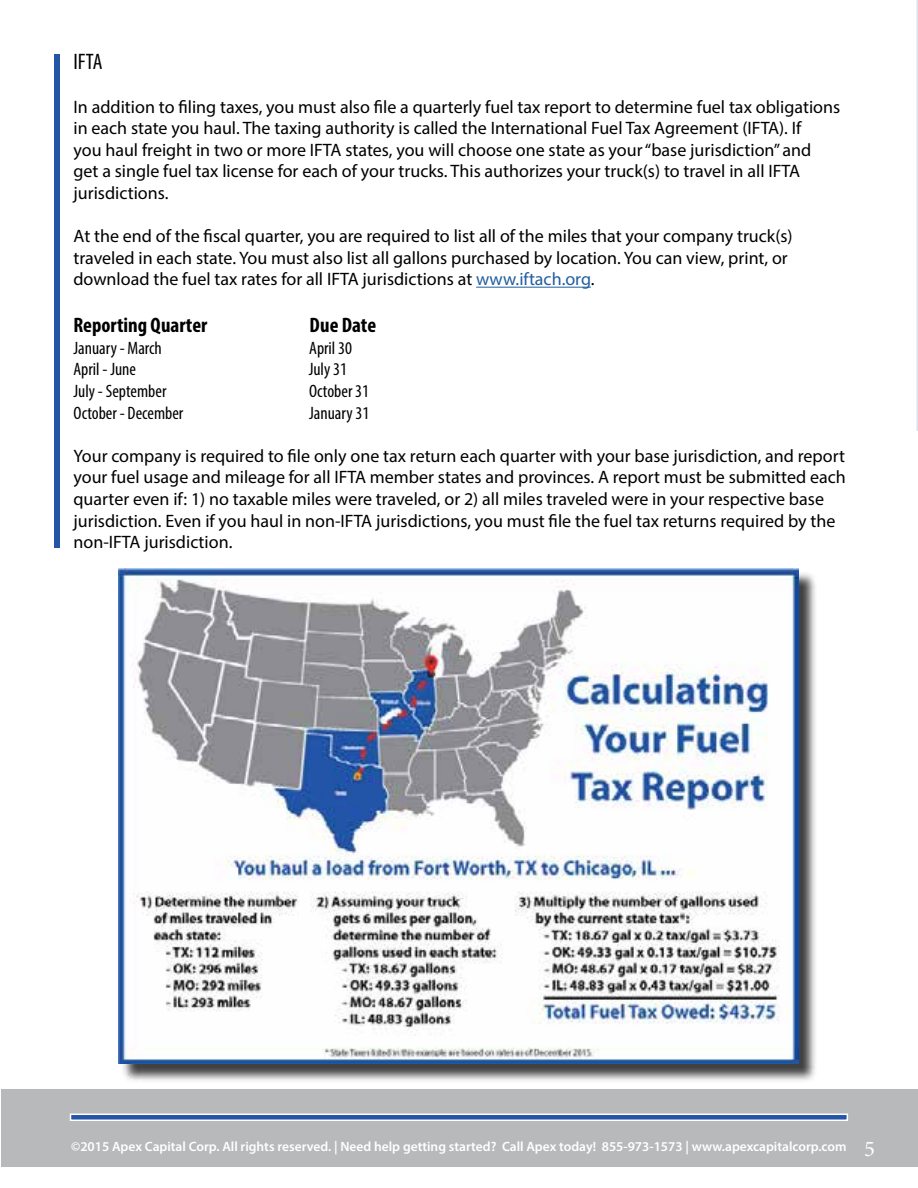
<style>
.page{position:relative;width:918px;height:1188px;background:#fff}
.page>*{position:absolute;margin:0;border:0;box-sizing:border-box;transform-origin:0 0}
.t1{font:condensed 22.5px "Myriad Pro";color:#000}
.t2{font:22.5px "Minion Pro";color:#fff}
.t3{font:700 condensed 21px "Myriad Pro";color:#000}
.t4{font:18px/21.6px "Myriad Pro";color:#000}
.t5{font:condensed 18px "Myriad Pro";color:#000}
.t6{font:600 13.5px "Myriad Pro";color:#fff}
.s1{color:#215e9e}
</style>
<div class="page">
<div style="left:2px;top:1089px;width:916px;height:77px;background:#b7b9bb"></div>
<svg style="left:70px;top:1114px;width:778px;height:7px;background:#7292c5"></svg>
<svg style="left:916px;top:0;width:2px;height:431px"></svg>
<hr style="left:476px;top:287px;width:115px;height:1px;background:#215e9e">
<div style="left:54px;top:55px;width:6px;height:493px;background:#2455a6"></div>
<div style="left:121px;top:571px;width:696px;height:512px;background:#000;opacity:.75"></div>
<img style="left:119px;top:569px;width:679px;height:495px">
<p class="t1" style="left:74px;top:48px;width:30px">IFTA</p>
<p class="t4" style="left:74px;top:95px;width:768px">In addition to filing taxes, you must also file a quarterly fuel tax report to determine fuel tax obligations in each state you haul. The taxing authority is called the International Fuel Tax Agreement (IFTA). If<br>you haul freight in two or more IFTA states, you will choose one state as your “base jurisdiction” and get a single fuel tax license for each of your trucks. This authorizes your truck(s) to travel in all IFTA jurisdictions.</p>
<p class="t4" style="left:74px;top:225px;width:721px">At the end of the fiscal quarter, you are required to list all of the miles that your company truck(s) traveled in each state. You must also list all gallons purchased by location. You can view, print, or download the fuel tax rates for all IFTA jurisdictions at <span class="s1">www.iftach.org</span>.</p>
<p class="t3" style="left:74px;top:312px;width:135px">Reporting Quarter</p>
<p class="t3" style="left:310px;top:312px;width:68px">Due Date</p>
<p class="t5" style="left:74px;top:337px;width:90px">January - March</p>
<p class="t5" style="left:309px;top:337px;width:44px">April 30</p>
<p class="t5" style="left:74px;top:359px;width:64px">April - June</p>
<p class="t5" style="left:309px;top:359px;width:40px">July 31</p>
<p class="t5" style="left:74px;top:380px;width:94px">July - September</p>
<p class="t5" style="left:309px;top:380px;width:62px">October 31</p>
<p class="t5" style="left:74px;top:402px;width:111px">October - December</p>
<p class="t5" style="left:309px;top:402px;width:62px">January 31</p>
<p class="t4" style="left:74px;top:445px;width:774px">Your company is required to file only one tax return each quarter with your base jurisdiction, and report your fuel usage and mileage for all IFTA member states and provinces. A report must be submitted each quarter even if: 1) no taxable miles were traveled, or 2) all miles traveled were in your respective base jurisdiction. Even if you haul in non-IFTA jurisdictions, you must file the fuel tax returns required by the non-IFTA jurisdiction.</p>
<p class="t6" style="left:71px;top:1138px;width:777px">©2015 Apex Capital Corp. All rights reserved. | Need help getting started? Call Apex today! 855-973-1573 | www.apexcapitalcorp.com</p>
<p class="t2" style="left:864px;top:1134px;width:12px">5</p>
</div>
